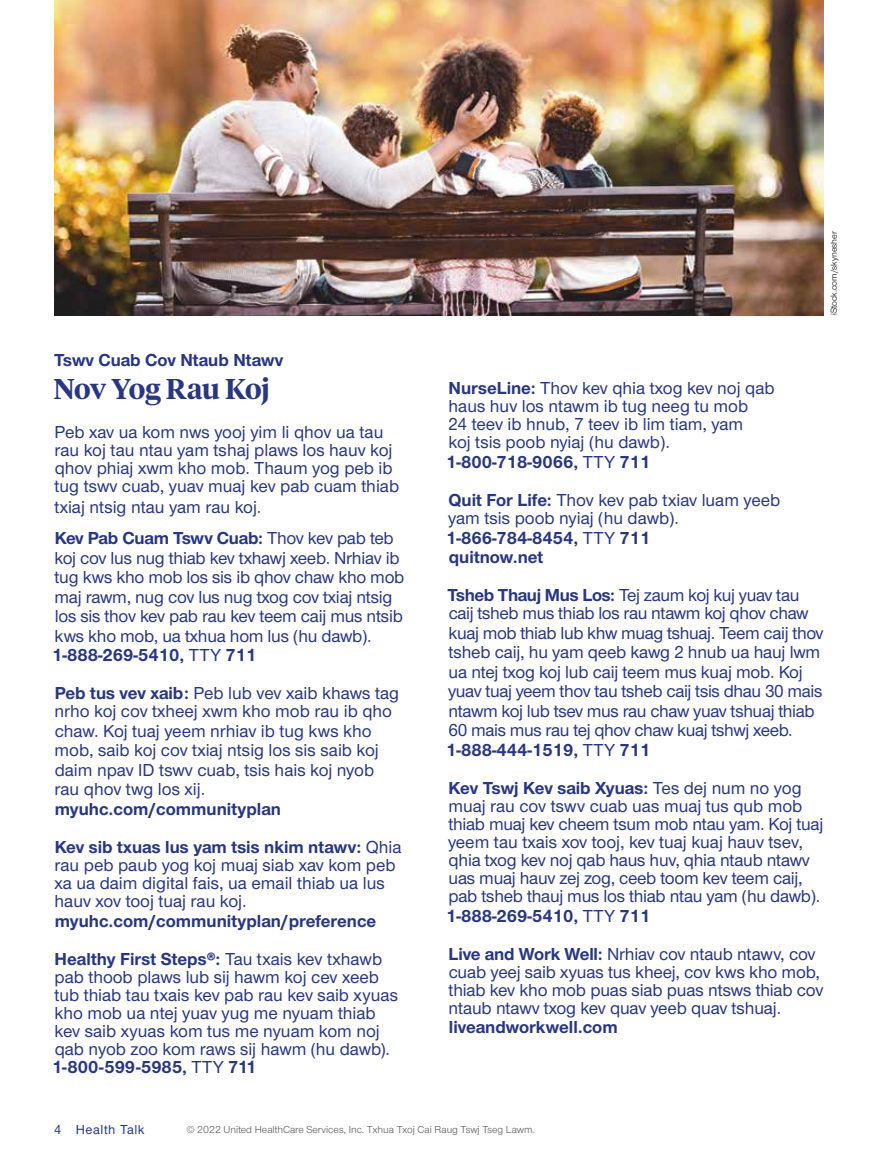
<style>
.page{position:relative;width:878px;height:1161px;background:#fff}
.page>*{position:absolute;margin:0;border:0;box-sizing:border-box;transform-origin:0 0}
.Summary_allnested_2{font:600 28.5px "UHC Serif Headline";letter-spacing:-.02em;color:#293682}
.Summary_allnested_2-2{font:500 18px/18.3px "UHC Sans";letter-spacing:-.01em;color:#293682}
.Sans_no_indent_AMC{font:500 18px/18px "UHC Sans";color:#293682}
.t1{font:700 18px "UHC Sans";color:#293682}
.Folio_V_AMC{font:500 13.5px "UHC Sans";letter-spacing:.04em;color:#293682}
.Legal_language_AMC{font:10.5px "UHC Sans";color:#58595b}
.Legal_language_AMC-2{font:9px "UHC Sans";color:#000}
.s1{font-weight:700}
</style>
<div class="page">
<img style="left:54px;top:0;width:770px;height:315px">
<p class="t1" style="left:54px;top:348px;width:230px">Tswv Cuab Cov Ntaub Ntawv</p>
<p class="Summary_allnested_2" style="left:54px;top:370px;width:218px">Nov Yog Rau Koj</p>
<p class="Sans_no_indent_AMC" style="left:54px;top:422px;width:346px">Peb xav ua kom nws yooj yim li qhov ua tau rau koj tau ntau yam tshaj plaws los hauv koj qhov phiaj xwm kho mob. Thaum yog peb ib tug tswv cuab, yuav muaj kev pab cuam thiab</p>
<p class="Sans_no_indent_AMC" style="left:55px;top:497px;width:208px">txiaj ntsig ntau yam rau koj.</p>
<p class="Summary_allnested_2-2" style="left:52px;top:528px;width:354px;line-height:19.5px"><span class="s1">Kev Pab Cuam Tswv Cuab:</span> Thov kev pab teb koj cov lus nug thiab kev txhawj xeeb. Nrhiav ib tug kws kho mob los sis ib qhov chaw kho mob maj rawm, nug cov lus nug txog cov txiaj ntsig los sis thov kev pab rau kev teem caij mus ntsib kws kho mob, ua txhua hom lus (hu dawb).<br><span class="s1">1‑888‑269‑5410,</span> TTY <span class="s1">711</span></p>
<p class="Summary_allnested_2-2" style="left:55px;top:683px;width:346px;line-height:19.2px"><span class="s1">Peb tus vev xaib:</span> Peb lub vev xaib khaws tag nrho koj cov txheej xwm kho mob rau ib qho chaw. Koj tuaj yeem nrhiav ib tug kws kho mob, saib koj cov txiaj ntsig los sis saib koj daim npav ID tswv cuab, tsis hais koj nyob rau qhov twg los xij. <span class="s1">myuhc.com/communityplan</span></p>
<p class="Summary_allnested_2-2" style="left:54px;top:837px;width:348px"><span class="s1">Kev sib txuas lus yam tsis nkim ntawv:</span> Qhia rau peb paub yog koj muaj siab xav kom peb xa ua daim digital fais, ua email thiab ua lus hauv xov tooj tuaj rau koj. <span class="s1">myuhc.com/communityplan/preference</span></p>
<p class="Summary_allnested_2-2" style="left:52px;top:949px;width:347px"><span class="s1">Healthy First Steps®:</span> Tau txais kev txhawb pab thoob plaws lub sij hawm koj cev xeeb tub thiab tau txais kev pab rau kev saib xyuas kho mob ua ntej yuav yug me nyuam thiab kev saib xyuas kom tus me nyuam kom noj qab nyob zoo kom raws sij hawm (hu dawb).<br><span class="s1">1‑800‑599‑5985,</span> TTY <span class="s1">711</span></p>
<p class="Legal_language_AMC-2" style="left:827px;top:315px;width:85px;rotate:-90deg">iStock.com/skynesher</p>
<p class="Summary_allnested_2-2" style="left:446px;top:378px;width:330px"><span class="s1">NurseLine:</span> Thov kev qhia txog kev noj qab haus huv los ntawm ib tug neeg tu mob<br>24 teev ib hnub, 7 teev ib lim tiam, yam<br>koj tsis poob nyiaj (hu dawb).<br><span class="s1">1‑800‑718‑9066,</span> TTY <span class="s1">711</span></p>
<p class="Summary_allnested_2-2" style="left:446px;top:490px;width:335px;line-height:19px"><span class="s1">Quit For Life:</span> Thov kev pab txiav luam yeeb yam tsis poob nyiaj (hu dawb).<br><span class="s1">1‑866‑784‑8454,</span> TTY <span class="s1">711<br>quitnow.net</span></p>
<p class="Summary_allnested_2-2" style="left:446px;top:585px;width:379px;line-height:19.4px"><span class="s1">Tsheb Thauj Mus Los:</span> Tej zaum koj kuj yuav tau caij tsheb mus thiab los rau ntawm koj qhov chaw kuaj mob thiab lub khw muag tshuaj. Teem caij thov tsheb caij, hu yam qeeb kawg 2 hnub ua hauj lwm ua ntej txog koj lub caij teem mus kuaj mob. Koj yuav tuaj yeem thov tau tsheb caij tsis dhau 30 mais ntawm koj lub tsev mus rau chaw yuav tshuaj thiab 60 mais mus rau tej qhov chaw kuaj tshwj xeeb.<br><span class="s1">1‑888‑444‑1519,</span> TTY <span class="s1">711</span></p>
<p class="Summary_allnested_2-2" style="left:446px;top:778px;width:378px"><span class="s1">Kev Tswj Kev saib Xyuas:</span> Tes dej num no yog muaj rau cov tswv cuab uas muaj tus qub mob thiab muaj kev cheem tsum mob ntau yam. Koj tuaj yeem tau txais xov tooj, kev tuaj kuaj hauv tsev, qhia txog kev noj qab haus huv, qhia ntaub ntawv uas muaj hauv zej zog, ceeb toom kev teem caij, pab tsheb thauj mus los thiab ntau yam (hu dawb).<br><span class="s1">1‑888‑269‑5410,</span> TTY <span class="s1">711</span></p>
<p class="Summary_allnested_2-2" style="left:448px;top:944px;width:376px"><span class="s1">Live and Work Well:</span> Nrhiav cov ntaub ntawv, cov cuab yeej saib xyuas tus kheej, cov kws kho mob, thiab kev kho mob puas siab puas ntsws thiab cov ntaub ntawv txog kev quav yeeb quav tshuaj. <span class="s1">liveandworkwell.com</span></p>
<p class="Folio_V_AMC" style="left:54px;top:1120px;width:92px">4 Health Talk</p>
<p class="Legal_language_AMC" style="left:186px;top:1122px;width:350px">© 2022 United HealthCare Services, Inc. Txhua Txoj Cai Raug Tswj Tseg Lawm.</p>
</div>
